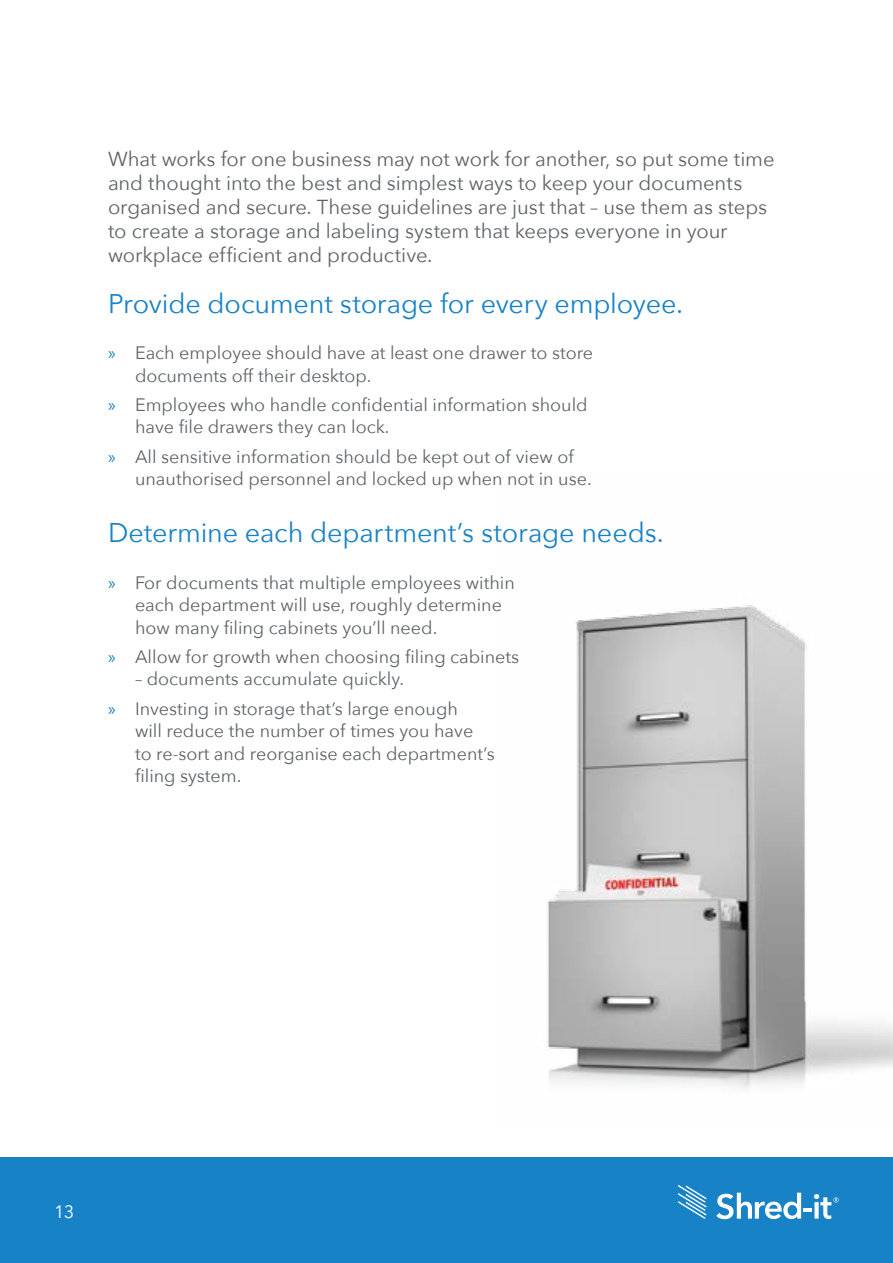
<style>
.page{position:relative;width:893px;height:1263px;background:#fff}
.page>*{position:absolute;margin:0;border:0;box-sizing:border-box;transform-origin:0 0}
.t1{font:27px "Avenir Next";letter-spacing:-.005em;color:#1782c5}
.t2{font:20.25px/24px "Avenir Next";letter-spacing:-.005em;color:#5e6367}
.t3{font:18px/22.5px "Avenir Next";color:#5e6367}
.t4{font:18px "Avenir Next";color:#fff}
.s1{font-family:"Myriad Pro";color:#1782c5}
</style>
<div class="page">
<hr style="left:0;top:0;width:1px;height:1182px;background:#000">
<img style="left:546px;top:605px;width:347px;height:484px">
<div style="left:0;top:1157px;width:893px;height:106px;background:#1782c5"></div>
<svg style="left:678px;top:1185px;width:29px;height:34px"></svg>
<svg style="left:716px;top:1193px;width:123px;height:26px"></svg>
<p class="t2" style="left:108px;top:146px;width:668px">What works for one business may not work for another, so put some time and thought into the best and simplest ways to keep your documents organised and secure. These guidelines are just that – use them as steps to create a storage and labeling system that keeps everyone in your workplace efficient and productive.</p>
<h1 class="t1" style="left:108px;top:280px;width:577px">Provide document storage for every employee.</h1>
<p class="t3" style="left:135px;top:341px;width:460px;text-indent:-27px"><span class="s1">»</span> Each employee should have at least one drawer to store documents off their desktop.</p>
<p class="t3" style="left:135px;top:393px;width:454px;text-indent:-27px"><span class="s1">»</span> Employees who handle confidential information should have file drawers they can lock.</p>
<p class="t3" style="left:135px;top:444px;width:458px;text-indent:-27px"><span class="s1">»</span> All sensitive information should be kept out of view of unauthorised personnel and locked up when not in use.</p>
<h1 class="t1" style="left:108px;top:510px;width:557px">Determine each department’s storage needs.</h1>
<p class="t3" style="left:135px;top:570px;width:381px;text-indent:-27px"><span class="s1">»</span> For documents that multiple employees within each department will use, roughly determine how many filing cabinets you’ll need.</p>
<p class="t3" style="left:108px;top:645px;width:413px"><span class="s1">»</span> Allow for growth when choosing filing cabinets</p>
<p class="t3" style="left:108px;top:664px;width:351px;line-height:29.2px;text-indent:27px">– documents accumulate quickly.<br><span class="s1">»</span> Investing in storage that’s large enough</p>
<p class="t3" style="left:135px;top:719px;width:361px">will reduce the number of times you have<br>to re-sort and reorganise each department’s filing system.</p>
<p class="t4" style="left:54px;top:1196px;width:22px">13</p>
</div>
